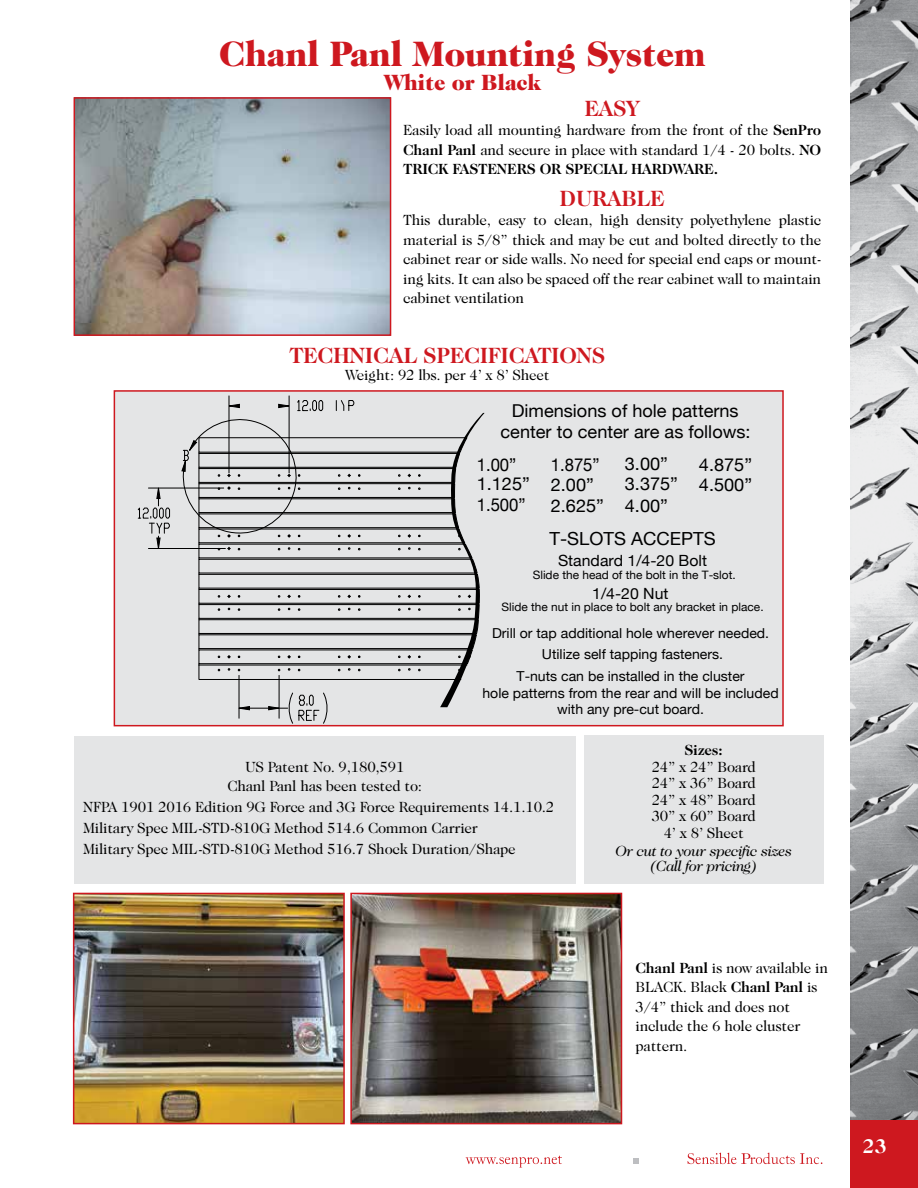
<style>
.page{position:relative;width:918px;height:1188px;background:#fff}
.page>*{position:absolute;margin:0;border:0;box-sizing:border-box;transform-origin:0 0}
.t1{font:900 36px "Caslon 224 IT Cby BT";letter-spacing:-.015em;color:#ce181f}
.t2{font:700 22.5px "Caslon 224 IT Cby BT";letter-spacing:-.015em;color:#ce181f}
.t3{font:900 22.5px "Caslon 224 IT Cby BT";letter-spacing:-.015em;color:#ce181f}
.t4{font:700 20.25px "Caslon 224 IT Cby BT";color:#fff}
.t5{font:18px "Helvetica Neue";color:#000}
.t6{font:17.7px/21.3px "Helvetica Neue";color:#000}
.t7{font:17.7px "Helvetica Neue";color:#000;scale:.94 1}
.t8{font:15.45px "Helvetica Neue";color:#000}
.t9{font:15px/19.5px "Caslon 224 IT Cby BT";letter-spacing:-.015em;color:#000}
.t10{font:italic 15px/15px "Caslon 224 IT Cby BT";letter-spacing:-.015em;color:#000;text-align:center}
.t11{font:700 15px "Caslon 224 IT Cby BT";letter-spacing:-.015em;color:#000}
.t12{font:13.8px/16.5px "Helvetica Neue";color:#000;text-align:center}
.t13{font:11.55px "Helvetica Neue";color:#000}
.s1{font-weight:700}
</style>
<div class="page">
<img style="left:850px;top:0;width:68px;height:1120px">
<div style="left:850px;top:1120px;width:68px;height:68px;background:#ce181f"></div>
<svg style="left:466px;top:1153px;width:356px;height:15px"></svg>
<img style="left:77px;top:100px;width:311px;height:233px">
<div style="left:74px;top:97px;width:317px;height:239px;border:2px solid #ce181f"></div>
<div style="left:114px;top:391px;width:669px;height:335px;background:#e4e5e6"></div>
<hr style="left:229px;top:396px;width:1px;height:77px;background:#000">
<hr style="left:289px;top:396px;width:1px;height:77px;background:#000">
<hr style="left:148px;top:488px;width:76px;height:1px;background:#000">
<hr style="left:148px;top:548px;width:77px;height:1px;background:#000">
<svg style="left:138px;top:487px;width:32px;height:62px"></svg>
<svg style="left:181px;top:398px;width:304px;height:325px"></svg>
<div style="left:114px;top:390px;width:670px;height:336px;border:2px solid #ce181f"></div>
<div style="left:74px;top:736px;width:501px;height:148px;background:#e4e5e6"></div>
<div style="left:584px;top:736px;width:240px;height:148px;background:#e4e5e6"></div>
<img style="left:76px;top:896px;width:266px;height:225px">
<img style="left:353px;top:896px;width:266px;height:225px">
<div style="left:73px;top:893px;width:272px;height:231px;border:2px solid #ce181f"></div>
<div style="left:350px;top:893px;width:272px;height:231px;border:2px solid #ce181f"></div>
<h1 class="t1" style="left:219px;top:31px;width:489px">Chanl Panl Mounting System</h1>
<h2 class="t3" style="left:384px;top:68px;width:159px">White or Black</h2>
<h2 class="t2" style="left:585px;top:94px;width:57px">EASY</h2>
<p class="t9" style="left:403px;top:120px;width:420px;text-align:justify">Easily load all mounting hardware from the front of the <span class="s1">SenPro Chanl Panl</span> and secure in place with standard 1/4 - 20 bolts. <span class="s1">NO TRICK FASTENERS OR SPECIAL HARDWARE.</span></p>
<h2 class="t2" style="left:560px;top:184px;width:107px">DURABLE</h2>
<p class="t9" style="left:403px;top:210px;width:420px;text-align:justify">This durable, easy to clean, high density polyethylene plastic material is 5/8” thick and may be cut and bolted directly to the cabinet rear or side walls. No need for special end caps or mount&shy;ing kits. It can also be spaced off the rear cabinet wall to maintain cabinet ventilation</p>
<h2 class="t2" style="left:289px;top:342px;width:317px">TECHNICAL SPECIFICATIONS</h2>
<p class="t9" style="left:345px;top:365px;width:206px">Weight: 92 lbs. per 4’ x 8’ Sheet</p>
<p class="t6" style="left:501px;top:401px;width:252px;text-align:center">Dimensions of hole patterns center to center are as follows:</p>
<p class="t7" style="left:477px;top:452px;width:44px">1.00”</p>
<p class="t7" style="left:551px;top:452px;width:53px">1.875”</p>
<p class="t7" style="left:477px;top:492px;width:53px">1.500”</p>
<p class="t6" style="left:477px;top:474px;width:55px">1.125”</p>
<p class="t6" style="left:551px;top:475px;width:55px">2.00”<br>2.625”</p>
<p class="t6" style="left:625px;top:454px;width:45px">3.00”</p>
<p class="t6" style="left:625px;top:474px;width:55px;line-height:22px">3.375”<br>4.00”</p>
<p class="t6" style="left:699px;top:455px;width:55px;line-height:20.2px">4.875”<br>4.500”</p>
<p class="t5" style="left:549px;top:525px;width:168px">T-SLOTS ACCEPTS</p>
<p class="t8" style="left:558px;top:549px;width:150px">Standard 1/4-20 Bolt</p>
<p class="t13" style="left:533px;top:566px;width:205px">Slide the head of the bolt in the T-slot.</p>
<p class="t8" style="left:592px;top:583px;width:78px">1/4-20 Nut</p>
<p class="t13" style="left:501px;top:599px;width:264px">Slide the nut in place to bolt any bracket in place.</p>
<p class="t12" style="left:492px;top:624px;width:279px;line-height:21px">Drill or tap additional hole wherever needed.<br>Utilize self tapping fasteners.</p>
<p class="t12" style="left:482px;top:669px;width:298px">T-nuts can be installed in the cluster<br>hole patterns from the rear and will be included with any pre-cut board.</p>
<p class="t9" style="left:227px;top:756px;width:196px;text-align:center">US Patent No. 9,180,591<br>Chanl Panl has been tested to:</p>
<p class="t9" style="left:83px;top:796px;width:473px;line-height:21px">NFPA 1901 2016 Edition 9G Force and 3G Force Requirements 14.1.10.2<br>Military Spec MIL-STD-810G Method 514.6 Common Carrier<br>Military Spec MIL-STD-810G Method 516.7 Shock Duration/Shape</p>
<p class="t11" style="left:684px;top:741px;width:40px">Sizes:</p>
<p class="t9" style="left:652px;top:758px;width:106px;line-height:16.5px;text-align:center">24” x 24” Board<br>24” x 36” Board<br>24” x 48” Board<br>30” x 60” Board<br>4’ x 8’ Sheet</p>
<p class="t10" style="left:616px;top:843px;width:178px">Or cut to your specific sizes (Call for pricing)</p>
<p class="t9" style="left:636px;top:957px;width:194px"><span class="s1">Chanl Panl</span> is now available in<br>BLACK. Black <span class="s1">Chanl Panl</span> is<br>3/4” thick and does not include the 6 hole cluster pattern.</p>
<h3 class="t4" style="left:863px;top:1134px;width:26px">23</h3>
</div>
